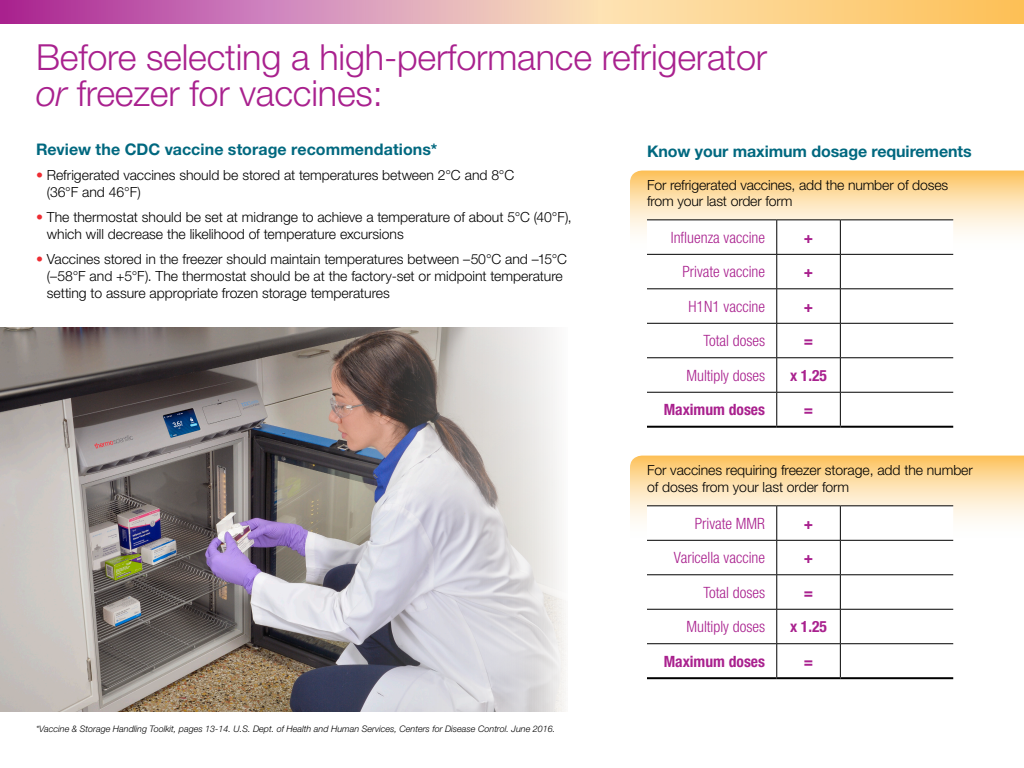
<style>
.page{position:relative;width:1024px;height:768px;background:#fff}
.page>*{position:absolute;margin:0;border:0;box-sizing:border-box;transform-origin:0 0}
.t1{font:300 36px/36px "Helvetica Neue LT Std";letter-spacing:-.005em;color:#a9218e}
.t2{font:700 16px "Helvetica Neue LT Std";letter-spacing:-.005em;color:#00687f}
.t3{font:300 condensed 15.6px "Helvetica Neue LT Std";color:#a9218e}
.t4{font:700 condensed 15.6px "Helvetica Neue LT Std";color:#a9218e}
.t5{font:300 14px/17px "Helvetica Neue LT Std";letter-spacing:-.005em;color:#000}
.t6{font:italic 300 9px "Helvetica Neue LT Std";color:#000}
.s1{font-style:italic}
.s2{color:#ee2d33}
</style>
<div class="page">
<svg style="left:630px;top:456px;width:394px;height:85px;background:#fbdeac"></svg>
<img style="left:0;top:328px;width:566px;height:384px">
<svg style="left:630px;top:171px;width:394px;height:63px;background:#fbdca6"></svg>
<svg style="left:598px;top:0;width:426px;height:24px;background:#fdd185"></svg>
<svg style="left:0;top:0;width:598px;height:24px;background:#d287b2"></svg>
<svg style="left:647px;top:221px;width:306px;height:205px"></svg>
<hr style="left:647px;top:220px;width:130px;height:1px;background:#000">
<hr style="left:777px;top:220px;width:63px;height:1px;background:#000">
<hr style="left:776px;top:220px;width:1px;height:34px;background:#000">
<hr style="left:840px;top:220px;width:113px;height:1px;background:#000">
<hr style="left:647px;top:254px;width:130px;height:1px;background:#000">
<hr style="left:777px;top:254px;width:63px;height:1px;background:#000">
<hr style="left:776px;top:255px;width:1px;height:33px;background:#000">
<hr style="left:840px;top:254px;width:113px;height:1px;background:#000">
<hr style="left:647px;top:288px;width:130px;height:1px;background:#000">
<hr style="left:777px;top:288px;width:63px;height:1px;background:#000">
<hr style="left:776px;top:289px;width:1px;height:34px;background:#000">
<hr style="left:840px;top:288px;width:113px;height:1px;background:#000">
<hr style="left:647px;top:323px;width:130px;height:1px;background:#000">
<hr style="left:777px;top:323px;width:63px;height:1px;background:#000">
<hr style="left:776px;top:324px;width:1px;height:33px;background:#000">
<hr style="left:840px;top:323px;width:113px;height:1px;background:#000">
<hr style="left:647px;top:357px;width:130px;height:1px;background:#000">
<hr style="left:777px;top:357px;width:63px;height:1px;background:#000">
<hr style="left:776px;top:358px;width:1px;height:34px;background:#000">
<hr style="left:840px;top:357px;width:113px;height:1px;background:#000">
<hr style="left:647px;top:392px;width:130px;height:1px;background:#000">
<hr style="left:777px;top:392px;width:63px;height:1px;background:#000">
<hr style="left:776px;top:393px;width:1px;height:33px;background:#000">
<hr style="left:840px;top:392px;width:113px;height:1px;background:#000">
<hr style="left:840px;top:220px;width:1px;height:34px;background:#000">
<hr style="left:840px;top:255px;width:1px;height:33px;background:#000">
<hr style="left:840px;top:289px;width:1px;height:34px;background:#000">
<hr style="left:840px;top:324px;width:1px;height:33px;background:#000">
<hr style="left:840px;top:358px;width:1px;height:34px;background:#000">
<hr style="left:840px;top:393px;width:1px;height:33px;background:#000">
<hr style="left:647px;top:426px;width:130px;height:2px;background:#000">
<hr style="left:777px;top:426px;width:63px;height:2px;background:#000">
<hr style="left:840px;top:426px;width:113px;height:2px;background:#000">
<svg style="left:647px;top:507px;width:306px;height:170px"></svg>
<hr style="left:647px;top:506px;width:130px;height:1px;background:#000">
<hr style="left:777px;top:506px;width:63px;height:1px;background:#000">
<hr style="left:776px;top:506px;width:1px;height:34px;background:#000">
<hr style="left:840px;top:506px;width:113px;height:1px;background:#000">
<hr style="left:647px;top:540px;width:130px;height:1px;background:#000">
<hr style="left:777px;top:540px;width:63px;height:1px;background:#000">
<hr style="left:776px;top:541px;width:1px;height:33px;background:#000">
<hr style="left:840px;top:540px;width:113px;height:1px;background:#000">
<hr style="left:647px;top:574px;width:130px;height:1px;background:#000">
<hr style="left:777px;top:574px;width:63px;height:1px;background:#000">
<hr style="left:776px;top:575px;width:1px;height:34px;background:#000">
<hr style="left:840px;top:574px;width:113px;height:1px;background:#000">
<hr style="left:647px;top:609px;width:130px;height:1px;background:#000">
<hr style="left:777px;top:609px;width:63px;height:1px;background:#000">
<hr style="left:776px;top:610px;width:1px;height:33px;background:#000">
<hr style="left:840px;top:609px;width:113px;height:1px;background:#000">
<hr style="left:647px;top:643px;width:130px;height:1px;background:#000">
<hr style="left:777px;top:643px;width:63px;height:1px;background:#000">
<hr style="left:776px;top:644px;width:1px;height:33px;background:#000">
<hr style="left:840px;top:643px;width:113px;height:1px;background:#000">
<hr style="left:840px;top:506px;width:1px;height:34px;background:#000">
<hr style="left:840px;top:541px;width:1px;height:33px;background:#000">
<hr style="left:840px;top:575px;width:1px;height:34px;background:#000">
<hr style="left:840px;top:610px;width:1px;height:33px;background:#000">
<hr style="left:840px;top:644px;width:1px;height:33px;background:#000">
<hr style="left:647px;top:677px;width:130px;height:2px;background:#000">
<hr style="left:777px;top:677px;width:63px;height:2px;background:#000">
<hr style="left:840px;top:677px;width:113px;height:2px;background:#000">
<p class="t1" style="left:36px;top:38px;width:733px">Before selecting a high-performance refrigerator <span class="s1">or</span> freezer for vaccines:</p>
<p class="t2" style="left:36px;top:140px;width:403px">Review the CDC vaccine storage recommendations*</p>
<p class="t5" style="left:47px;top:167px;width:469px;text-indent:-11px"><span class="s2">•</span> Refrigerated vaccines should be stored at temperatures between 2°C and 8°C (36°F and 46°F)</p>
<p class="t5" style="left:47px;top:209px;width:526px;text-indent:-11px"><span class="s2">•</span> The thermostat should be set at midrange to achieve a temperature of about 5°C (40°F), which will decrease the likelihood of temperature excursions</p>
<p class="t5" style="left:47px;top:251px;width:522px;text-indent:-11px"><span class="s2">•</span> Vaccines stored in the freezer should maintain temperatures between –50°C and –15°C (–58°F and +5°F). The thermostat should be at the factory-set or midpoint temperature setting to assure appropriate frozen storage temperatures</p>
<p class="t2" style="left:647px;top:141px;width:326px">Know your maximum dosage requirements</p>
<p class="t5" style="left:647px;top:176px;width:303px">For refrigerated vaccines, add the number of doses from your last order form</p>
<p class="t3" style="left:671px;top:228px;width:96px">Influenza vaccine</p>
<p class="t4" style="left:804px;top:228px;width:11px">+</p>
<p class="t3" style="left:682px;top:263px;width:84px">Private vaccine</p>
<p class="t4" style="left:804px;top:262px;width:11px">+</p>
<p class="t3" style="left:688px;top:297px;width:78px">H1N1 vaccine</p>
<p class="t4" style="left:804px;top:297px;width:11px">+</p>
<p class="t3" style="left:703px;top:332px;width:63px">Total doses</p>
<p class="t4" style="left:804px;top:331px;width:11px">=</p>
<p class="t3" style="left:686px;top:366px;width:80px">Multiply doses</p>
<p class="t4" style="left:790px;top:366px;width:39px">x 1.25</p>
<p class="t4" style="left:664px;top:400px;width:103px">Maximum doses</p>
<p class="t4" style="left:804px;top:400px;width:11px">=</p>
<p class="t6" style="left:36px;top:724px;width:521px">*Vaccine &amp; Storage Handling Toolkit, pages 13-14. U.S. Dept. of Health and Human Services, Centers for Disease Control. June 2016.</p>
<p class="t5" style="left:647px;top:462px;width:327px">For vaccines requiring freezer storage, add the number of doses from your last order form</p>
<p class="t3" style="left:695px;top:514px;width:72px">Private MMR</p>
<p class="t4" style="left:804px;top:514px;width:11px">+</p>
<p class="t3" style="left:674px;top:549px;width:93px">Varicella vaccine</p>
<p class="t4" style="left:804px;top:548px;width:11px">+</p>
<p class="t3" style="left:703px;top:583px;width:63px">Total doses</p>
<p class="t4" style="left:804px;top:583px;width:11px">=</p>
<p class="t3" style="left:686px;top:618px;width:80px">Multiply doses</p>
<p class="t4" style="left:790px;top:617px;width:39px">x 1.25</p>
<p class="t4" style="left:664px;top:652px;width:103px">Maximum doses</p>
<p class="t4" style="left:804px;top:652px;width:11px">=</p>
</div>
